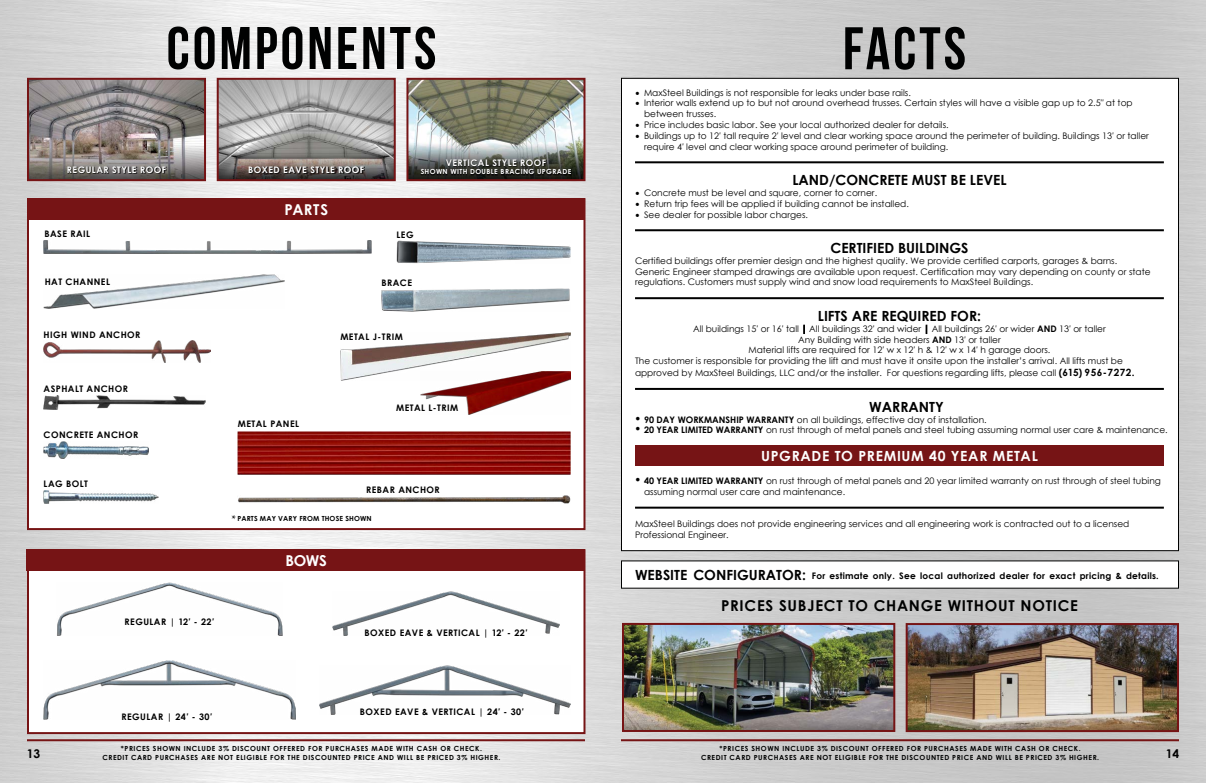
<style>
.page{position:relative;width:1206px;height:783px;background:#fff}
.page>*{position:absolute;margin:0;border:0;box-sizing:border-box;transform-origin:0 0}
.t1{font:700 60px "Bebas Neue";letter-spacing:.05em;color:#000101}
.t2{font:700 15px "Century Gothic";letter-spacing:.05em;color:#000101}
.t3{font:700 15px "Century Gothic";letter-spacing:-.025em;color:#fff}
.t4{font:700 14px "Century Gothic";color:#000101}
.t5{font:700 14px "Century Gothic";letter-spacing:.05em;color:#fff}
.t6{font:700 12px "Century Gothic";color:#000}
.t7{font:9px/10.8px "Century Gothic";color:#000}
.t8{font:700 9px "Century Gothic";letter-spacing:.05em;color:#000}
.t9{font:700 9px "Century Gothic";letter-spacing:.025em;color:#000101}
.t10{font:700 9px "Century Gothic";letter-spacing:.05em;color:#fff}
.t11{font:700 7px/8.4px "Century Gothic";letter-spacing:.075em;color:#000101;text-align:center}
.t12{font:700 7px "Century Gothic";letter-spacing:.05em;color:#fff}
.t13{font:700 7px "Century Gothic";letter-spacing:.02em;color:#000}
.s1{font-family:"Minion Pro";font-weight:400;font-size:12px}
.s2{font-family:"Minion Pro";font-size:12px}
.s3{font-weight:700}
.s4{font-weight:700;font-size:10px}
.s5{font-size:14px}
</style>
<div class="page">
<img style="left:0;top:0;width:1206px;height:783px">
<img style="left:30px;top:81px;width:173px;height:97px">
<div style="left:27px;top:78px;width:179px;height:103px;border:2px solid #761415"></div>
<img style="left:220px;top:81px;width:173px;height:97px">
<div style="left:217px;top:78px;width:179px;height:103px;border:2px solid #761415"></div>
<img style="left:409px;top:81px;width:174px;height:97px">
<div style="left:406px;top:78px;width:180px;height:103px;border:2px solid #761415"></div>
<svg style="left:67px;top:166px;width:100px;height:8px"></svg>
<svg style="left:420px;top:160px;width:152px;height:16px;background:#292b26"></svg>
<svg style="left:249px;top:166px;width:116px;height:8px"></svg>
<div style="left:27px;top:198px;width:559px;height:332px;background:#fff;border:2px solid #761415"></div>
<img style="left:44px;top:240px;width:328px;height:13px">
<img style="left:396px;top:240px;width:175px;height:24px">
<img style="left:381px;top:289px;width:189px;height:23px">
<img style="left:44px;top:275px;width:241px;height:33px">
<img style="left:238px;top:495px;width:332px;height:9px">
<img style="left:44px;top:442px;width:105px;height:16px">
<img style="left:44px;top:491px;width:114px;height:13px">
<img style="left:420px;top:380px;width:150px;height:35px">
<img style="left:238px;top:431px;width:333px;height:43px">
<img style="left:340px;top:333px;width:231px;height:47px">
<img style="left:44px;top:395px;width:161px;height:14px">
<img style="left:44px;top:341px;width:167px;height:22px">
<div style="left:27px;top:199px;width:558px;height:21px;background:#761415"></div>
<div style="left:27px;top:549px;width:559px;height:185px;background:#fff;border:2px solid #761415"></div>
<img style="left:57px;top:582px;width:226px;height:54px">
<img style="left:320px;top:665px;width:251px;height:50px">
<img style="left:44px;top:661px;width:251px;height:59px">
<img style="left:333px;top:591px;width:226px;height:45px">
<div style="left:27px;top:550px;width:558px;height:21px;background:#761415"></div>
<div style="left:621px;top:560px;width:558px;height:29px;background:#fff"></div>
<div style="left:621px;top:78px;width:558px;height:473px;background:#fff;border:1px solid #000"></div>
<hr style="left:621px;top:739px;width:558px;height:2px;background:#761415">
<hr style="left:27px;top:739px;width:558px;height:2px;background:#761415">
<hr style="left:635px;top:161px;width:529px;height:2px;background:#000">
<div style="left:635px;top:445px;width:529px;height:21px;background:#761415"></div>
<hr style="left:635px;top:229px;width:529px;height:2px;background:#000">
<hr style="left:635px;top:297px;width:529px;height:2px;background:#000">
<hr style="left:635px;top:388px;width:529px;height:2px;background:#000">
<hr style="left:635px;top:507px;width:529px;height:2px;background:#000">
<img style="left:625px;top:626px;width:267px;height:103px">
<div style="left:622px;top:623px;width:273px;height:109px;border:2px solid #761415"></div>
<img style="left:909px;top:626px;width:267px;height:103px">
<div style="left:906px;top:623px;width:273px;height:109px;border:2px solid #761415"></div>
<h1 class="t1" style="left:167px;top:15px;width:271px">COMPONENTS</h1>
<p class="t10" style="left:67px;top:162px;width:101px">REGULAR STYLE ROOF</p>
<p class="t10" style="left:446px;top:156px;width:102px">VERTICAL STYLE ROOF</p>
<p class="t10" style="left:248px;top:162px;width:118px">BOXED EAVE STYLE ROOF</p>
<p class="t12" style="left:421px;top:167px;width:152px">SHOWN WITH DOUBLE BRACING UPGRADE</p>
<h2 class="t3" style="left:284px;top:198px;width:45px">PARTS</h2>
<p class="t8" style="left:45px;top:227px;width:47px">BASE RAIL</p>
<p class="t8" style="left:397px;top:228px;width:19px">LEG</p>
<p class="t8" style="left:45px;top:275px;width:67px">HAT CHANNEL</p>
<p class="t8" style="left:382px;top:276px;width:32px">BRACE</p>
<p class="t8" style="left:44px;top:328px;width:98px">HIGH WIND ANCHOR</p>
<p class="t8" style="left:44px;top:382px;width:86px">ASPHALT ANCHOR</p>
<p class="t8" style="left:44px;top:428px;width:96px">CONCRETE ANCHOR</p>
<p class="t8" style="left:44px;top:477px;width:46px">LAG BOLT</p>
<p class="t8" style="left:340px;top:330px;width:64px">METAL J-TRIM</p>
<p class="t8" style="left:238px;top:417px;width:63px">METAL PANEL</p>
<p class="t8" style="left:396px;top:401px;width:64px">METAL L-TRIM</p>
<p class="t8" style="left:366px;top:483px;width:75px">REBAR ANCHOR</p>
<p class="t13" style="left:231px;top:513px;width:142px"><span class="s1">*</span> PARTS MAY VARY FROM THOSE SHOWN</p>
<h2 class="t3" style="left:285px;top:549px;width:43px">BOWS</h2>
<p class="t8" style="left:125px;top:615px;width:91px">REGULAR | 12′ - 22′</p>
<p class="t8" style="left:365px;top:626px;width:164px">BOXED EAVE &amp; VERTICAL | 12′ - 22′</p>
<p class="t8" style="left:121px;top:710px;width:92px">REGULAR | 24′ - 30′</p>
<p class="t8" style="left:360px;top:705px;width:165px">BOXED EAVE &amp; VERTICAL | 24′ - 30′</p>
<p class="t11" style="left:121px;top:744px;width:363px">*PRICES SHOWN INCLUDE 3% DISCOUNT OFFERED FOR PURCHASES MADE WITH CASH OR CHECK.</p>
<h3 class="t6" style="left:27px;top:745px;width:15px">13</h3>
<p class="t11" style="left:102px;top:753px;width:400px">CREDIT CARD PURCHASES ARE NOT ELIGIBLE FOR THE DISCOUNTED PRICE AND WILL BE PRICED 3% HIGHER.</p>
<h1 class="t1" style="left:843px;top:16px;width:125px">FACTS</h1>
<p class="t7" style="left:635px;top:87px;width:277px"><span class="s2">•</span> MaxSteel Buildings is not responsible for leaks under base rails.</p>
<p class="t7" style="left:644px;top:98px;width:490px;text-indent:-9px"><span class="s2">•</span> Interior walls extend up to but not around overhead trusses. Certain styles will have a visible gap up to 2.5″ at top between trusses.</p>
<p class="t7" style="left:635px;top:119px;width:315px"><span class="s2">•</span> Price includes basic labor. See your local authorized dealer for details.</p>
<p class="t7" style="left:644px;top:130px;width:506px;text-indent:-9px"><span class="s2">•</span> Buildings up to 12′ tall require 2′ level and clear working space around the perimeter of building. Buildings 13′ or taller require 4′ level and clear working space around perimeter of building.</p>
<h3 class="t4" style="left:792px;top:169px;width:216px">LAND/CONCRETE MUST BE LEVEL</h3>
<p class="t7" style="left:635px;top:187px;width:244px"><span class="s2">•</span> Concrete must be level and square, corner to corner.</p>
<p class="t7" style="left:635px;top:198px;width:275px"><span class="s2">•</span> Return trip fees will be applied if building cannot be installed.</p>
<p class="t7" style="left:635px;top:209px;width:174px"><span class="s2">•</span> See dealer for possible labor charges.</p>
<h3 class="t4" style="left:830px;top:237px;width:140px">CERTIFIED BUILDINGS</h3>
<p class="t7" style="left:635px;top:255px;width:517px">Certified buildings offer premier design and the highest quality. We provide certified carports, garages &amp; barns.<br>Generic Engineer stamped drawings are available upon request. Certification may vary depending on county or state regulations. Customers must supply wind and snow load requirements to MaxSteel Buildings.</p>
<h3 class="t4" style="left:818px;top:305px;width:165px">LIFTS ARE REQUIRED FOR:</h3>
<p class="t7" style="left:693px;top:323px;width:414px">All buildings 15′ or 16′ tall <span class="s3">|</span> All buildings 32′ and wider <span class="s3">|</span> All buildings 26′ or wider <span class="s3">AND</span> 13′ or taller</p>
<p class="t7" style="left:798px;top:334px;width:204px">Any Building with side headers <span class="s3">AND</span> 13′ or taller</p>
<p class="t7" style="left:748px;top:345px;width:303px">Material lifts are required for 12′ w x 12′ h &amp; 12′ w x 14′ h garage doors.</p>
<p class="t7" style="left:635px;top:355px;width:489px">The customer is responsible for providing the lift and must have it onsite upon the installer’s arrival. All lifts must be</p>
<p class="t7" style="left:635px;top:367px;width:501px">approved by MaxSteel Buildings, LLC and/or the installer. For questions regarding lifts, please call <span class="s4">(615) 956-7272.</span></p>
<h3 class="t4" style="left:869px;top:396px;width:76px">WARRANTY</h3>
<p class="t7" style="left:644px;top:414px;width:525px"><span class="s3">90 DAY WORKMANSHIP WARRANTY</span> on all buildings, effective day of installation.<br><span class="s3">20 YEAR LIMITED WARRANTY</span> on rust through of metal panels and steel tubing assuming normal user care &amp; maintenance.</p>
<h3 class="t5" style="left:761px;top:445px;width:278px">UPGRADE TO PREMIUM 40 YEAR METAL</h3>
<p class="t7" style="left:644px;top:475px;width:518px"><span class="s3">40 YEAR LIMITED WARRANTY</span> on rust through of metal panels and 20 year limited warranty on rust through of steel tubing assuming normal user care and maintenance.</p>
<p class="t7" style="left:635px;top:518px;width:496px">MaxSteel Buildings does not provide engineering services and all engineering work is contracted out to a licensed<br>Professional Engineer.</p>
<p class="t9" style="left:635px;top:569px;width:525px"><span class="s5">WEBSITE CONFIGURATOR:</span> For estimate only. See local authorized dealer for exact pricing &amp; details.</p>
<h2 class="t2" style="left:721px;top:594px;width:358px">PRICES SUBJECT TO CHANGE WITHOUT NOTICE</h2>
<p class="t11" style="left:701px;top:744px;width:400px">*PRICES SHOWN INCLUDE 3% DISCOUNT OFFERED FOR PURCHASES MADE WITH CASH OR CHECK.<br>CREDIT CARD PURCHASES ARE NOT ELIGIBLE FOR THE DISCOUNTED PRICE AND WILL BE PRICED 3% HIGHER.</p>
<h3 class="t6" style="left:1166px;top:745px;width:15px">14</h3>
</div>
